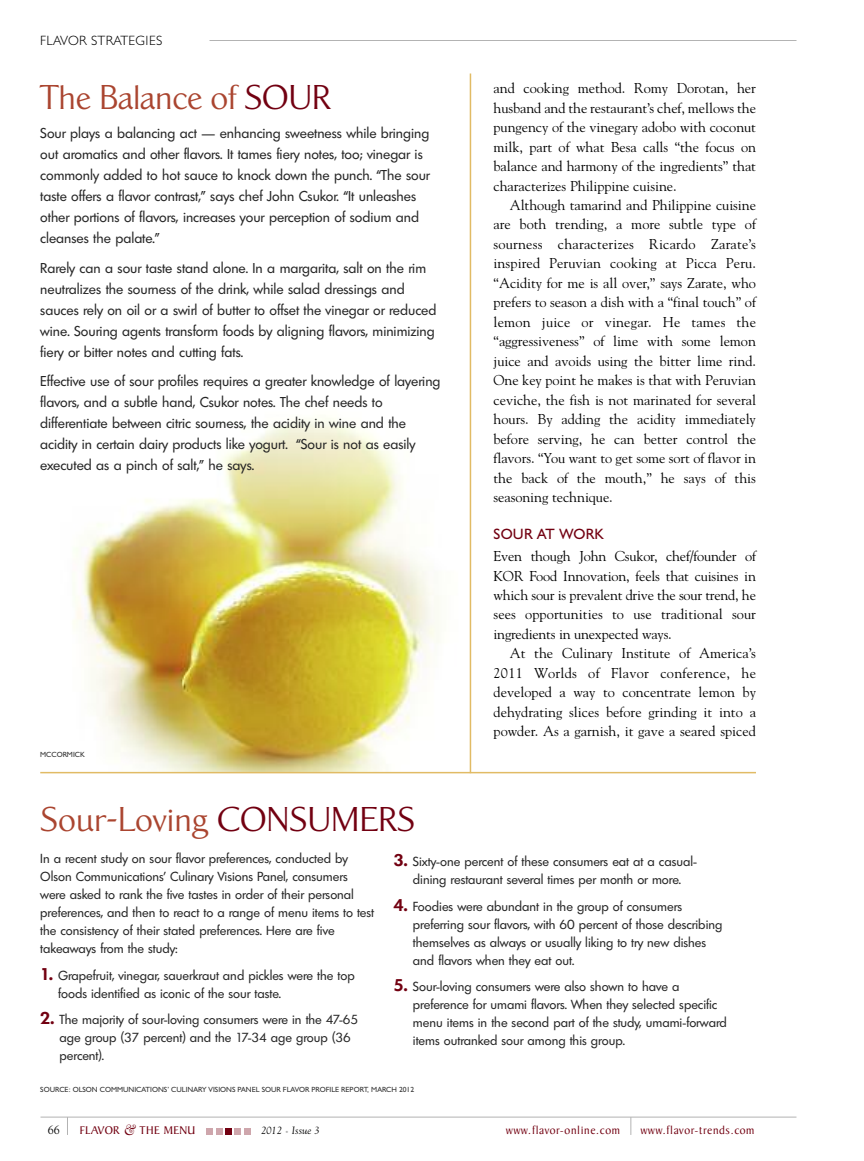
<style>
.page{position:relative;width:864px;height:1161px;background:#fff}
.page>*{position:absolute;margin:0;border:0;box-sizing:border-box;transform-origin:0 0}
.t1{font:36px "California Sans Reg";color:#aa4530}
.t2{font:15px "Humanist 521 BT";letter-spacing:.015em;color:#720011}
.t3{font:14.25px/19.5px "Goudy";letter-spacing:-.005em;color:#000;text-align:justify}
.t4{font:13.8px/21px "Limerick TS";color:#262626}
.t5{font:300 13.5px "Humanist 521 BT";letter-spacing:.025em;color:#000}
.t6{font:12.75px/18px "Limerick TS";color:#262626}
.t7{font:12px "Baker Signet";letter-spacing:.05em;color:#720011}
.t8{font:12px "Baker Signet";letter-spacing:.025em;color:#720011}
.t9{font:12px "Goudy";color:#000}
.t10{font:italic 10.5px "Goudy";color:#000}
.t11{font:7.5px "Humanist 521 BT";color:#333}
.s1{color:#720011}
.s2{font-weight:600;font-size:16.5px;color:#720011}
.s3{font-family:"Caslon Five Forty";font-style:italic;font-size:15px}
.s4{font-size:6px;color:#b3b3b3}
</style>
<div class="page">
<img style="left:40px;top:283px;width:432px;height:489px">
<hr style="left:40px;top:1117px;width:756px;height:1px;background:#b3b3b3">
<svg style="left:67px;top:1118px;width:1px;height:17px"></svg>
<svg style="left:630px;top:1117px;width:1px;height:18px"></svg>
<hr style="left:210px;top:40px;width:586px;height:1px;background:#b3b3b3">
<svg style="left:207px;top:1128px;width:15px;height:6px"></svg>
<div style="left:225px;top:1128px;width:7px;height:6px;background:#720011"></div>
<div style="left:234px;top:1128px;width:7px;height:6px;background:#cea6ac"></div>
<svg style="left:244px;top:1128px;width:6px;height:6px"></svg>
<hr style="left:470px;top:74px;width:1px;height:699px;background:#e1bb65">
<hr style="left:40px;top:772px;width:716px;height:1px;background:#e1bb65">
<p class="t5" style="left:40px;top:36px;width:123px">FLAVOR STRATEGIES</p>
<h1 class="t1" style="left:40px;top:78px;width:292px">The Balance of <span class="s1">SOUR</span></h1>
<p class="t4" style="left:40px;top:123px;width:391px">Sour plays a balancing act — enhancing sweetness while bringing out aromatics and other flavors. It tames fiery notes, too; vinegar is commonly added to hot sauce to knock down the punch. “The sour taste offers a flavor contrast,” says chef John Csukor. “It unleashes other portions of flavors, increases your perception of sodium and cleanses the palate.”</p>
<p class="t4" style="left:40px;top:257px;width:398px">Rarely can a sour taste stand alone. In a margarita, salt on the rim neutralizes the sourness of the drink, while salad dressings and sauces rely on oil or a swirl of butter to offset the vinegar or reduced wine. Souring agents transform foods by aligning flavors, minimizing fiery or bitter notes and cutting fats.</p>
<p class="t4" style="left:40px;top:371px;width:402px">Effective use of sour profiles requires a greater knowledge of layering flavors, and a subtle hand, Csukor notes. The chef needs to differentiate between citric sourness, the acidity in wine and the acidity in certain dairy products like yogurt. “Sour is not as easily executed as a pinch of salt,” he says.</p>
<p class="t11" style="left:40px;top:752px;width:46px">MCCORMICK</p>
<h1 class="t1" style="left:40px;top:800px;width:376px">Sour-Loving <span class="s1">CONSUMERS</span></h1>
<p class="t3" style="left:494px;top:78px;width:264px">and cooking method. Romy Dorotan, her husband and the restaurant’s chef, mellows the pungency of the vinegary adobo with coconut milk, part of what Besa calls “the focus on balance and harmony of the ingredients” that characterizes Philippine cuisine.</p>
<p class="t3" style="left:494px;top:195px;width:264px;text-indent:16px">Although tamarind and Philippine cuisine are both trending, a more subtle type of sourness characterizes Ricardo Zarate’s inspired Peruvian cooking at Picca Peru. “Acidity for me is all over,” says Zarate, who prefers to season a dish with a “final touch” of lemon juice or vinegar. He tames the “aggressiveness” of lime with some lemon juice and avoids using the bitter lime rind.<br>One key point he makes is that with Peruvian ceviche, the fish is not marinated for several hours. By adding the acidity immediately before serving, he can better control the flavors. “You want to get some sort of flavor in the back of the mouth,” he says of this seasoning technique.</p>
<p class="t2" style="left:494px;top:529px;width:112px">SOUR AT WORK</p>
<p class="t3" style="left:494px;top:546px;width:264px">Even though John Csukor, chef/founder of KOR Food Innovation, feels that cuisines in which sour is prevalent drive the sour trend, he sees opportunities to use traditional sour ingredients in unexpected ways.</p>
<p class="t3" style="left:494px;top:644px;width:264px;text-indent:16px">At the Culinary Institute of America’s 2011 Worlds of Flavor conference, he developed a way to concentrate lemon by dehydrating slices before grinding it into a powder. As a garnish, it gave a seared spiced</p>
<p class="t6" style="left:40px;top:849px;width:335px">In a recent study on sour flavor preferences, conducted by Olson Communications’ Culinary Visions Panel, consumers were asked to rank the five tastes in order of their personal preferences, and then to react to a range of menu items to test the consistency of their stated preferences. Here are five takeaways from the study:</p>
<p class="t6" style="left:58px;top:966px;width:298px;text-indent:-18px"><span class="s2">1.</span> Grapefruit, vinegar, sauerkraut and pickles were the top foods identified as iconic of the sour taste.</p>
<p class="t6" style="left:60px;top:1011px;width:300px;text-indent:-19px"><span class="s2">2.</span> The majority of sour-loving consumers were in the 47-65 age group (37 percent) and the 17-34 age group (36 percent).</p>
<p class="t6" style="left:394px;top:853px;width:305px;text-align:center"><span class="s2">3.</span> Sixty-one percent of these consumers eat at a casual&shy;dining restaurant several times per month or more.</p>
<p class="t6" style="left:413px;top:897px;width:311px;text-indent:-19px"><span class="s2">4.</span> Foodies were abundant in the group of consumers preferring sour flavors, with 60 percent of those describing themselves as always or usually liking to try new dishes and flavors when they eat out.</p>
<p class="t6" style="left:413px;top:978px;width:315px;text-indent:-19px"><span class="s2">5.</span> Sour-loving consumers were also shown to have a preference for umami flavors. When they selected specific menu items in the second part of the study, umami-forward items outranked sour among this group.</p>
<p class="t11" style="left:40px;top:1087px;width:375px">SOURCE: OLSON COMMUNICATIONS’ CULINARY VISIONS PANEL SOUR FLAVOR PROFILE REPORT, MARCH 2012</p>
<p class="t9" style="left:48px;top:1123px;width:13px">66</p>
<p class="t8" style="left:80px;top:1126px;width:117px">FLAVOR <span class="s3">&amp;</span> THE MENU</p>
<p class="t10" style="left:261px;top:1124px;width:60px">2012 <span class="s4">•</span> Issue 3</p>
<p class="t7" style="left:506px;top:1126px;width:115px">www.flavor-online.com</p>
<p class="t7" style="left:641px;top:1126px;width:115px">www.flavor-trends.com</p>
</div>
